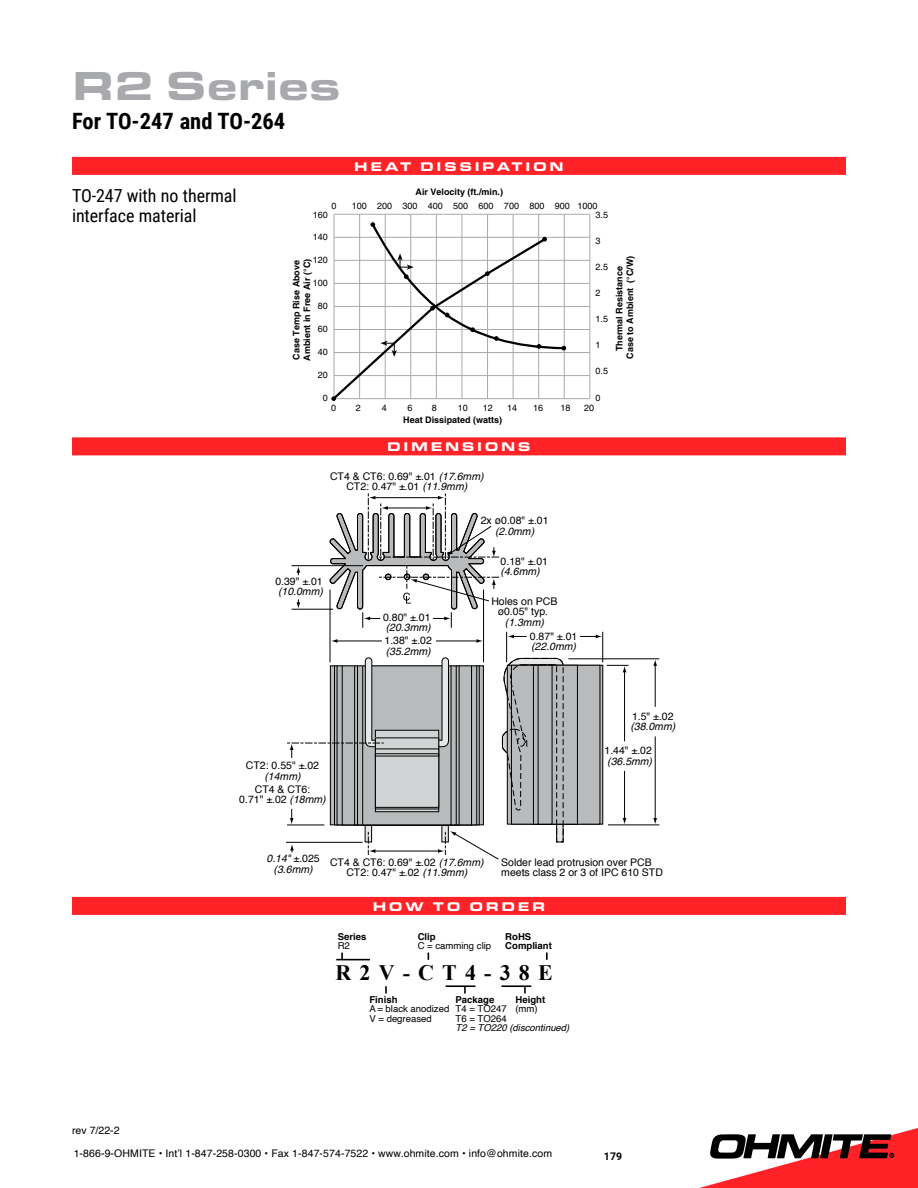
<style>
.page{position:relative;width:918px;height:1188px;background:#fff}
.page>*{position:absolute;margin:0;border:0;box-sizing:border-box;transform-origin:0 0}
.t1{font:900 42px "Eurostile Ext";color:#a7a9ac}
.t2{font:700 22.5px "Roboto Condensed";color:#000}
.t3{font:700 21.9px "Times New Roman";letter-spacing:.37em;color:#000}
.t4{font:18px/19.5px "Roboto Condensed";letter-spacing:-.005em;color:#000}
.t5{font:900 13.05px "Eurostile Ext";letter-spacing:.2em;color:#fff}
.t6{font:10.5px/10.5px "Helvetica";color:#000;text-align:center}
.t7{font:italic 10.5px/10.5px "Helvetica";color:#000;text-align:center}
.t8{font:700 10.5px "Roboto";color:#000}
.t9{font:9.6px/9.6px "Helvetica";color:#000}
.t10{font:700 9.6px/9.6px "Helvetica";color:#000}
.t11{font:italic 9.6px "Helvetica";color:#000}
.t12{font:700 9px/10.8px "Helvetica";color:#000}
.t13{font:9px "Helvetica";color:#000}
.s1{font-style:italic}
.s2{font-style:normal}
</style>
<div class="page">
<svg style="left:699px;top:1128px;width:219px;height:60px"></svg>
<div style="left:72px;top:157px;width:774px;height:18px;background:#ff2227"></div>
<div style="left:72px;top:437px;width:774px;height:18px;background:#ff2227"></div>
<div style="left:72px;top:897px;width:774px;height:18px;background:#ff2227"></div>
<hr style="left:359px;top:214px;width:1px;height:185px;background:#a7a9ac">
<hr style="left:410px;top:214px;width:1px;height:185px;background:#a7a9ac">
<hr style="left:334px;top:214px;width:1px;height:185px;background:#a7a9ac">
<hr style="left:436px;top:214px;width:1px;height:185px;background:#a7a9ac">
<hr style="left:385px;top:214px;width:1px;height:185px;background:#a7a9ac">
<hr style="left:589px;top:214px;width:1px;height:185px;background:#a7a9ac">
<hr style="left:462px;top:214px;width:1px;height:185px;background:#a7a9ac">
<hr style="left:513px;top:214px;width:1px;height:185px;background:#a7a9ac">
<hr style="left:487px;top:214px;width:1px;height:185px;background:#a7a9ac">
<hr style="left:538px;top:214px;width:1px;height:185px;background:#a7a9ac">
<hr style="left:564px;top:214px;width:1px;height:185px;background:#a7a9ac">
<hr style="left:334px;top:237px;width:256px;height:1px;background:#a7a9ac">
<hr style="left:334px;top:375px;width:256px;height:1px;background:#a7a9ac">
<hr style="left:334px;top:398px;width:256px;height:1px;background:#a7a9ac">
<hr style="left:334px;top:214px;width:256px;height:1px;background:#a7a9ac">
<hr style="left:334px;top:283px;width:256px;height:1px;background:#a7a9ac">
<hr style="left:334px;top:329px;width:256px;height:1px;background:#a7a9ac">
<hr style="left:334px;top:260px;width:256px;height:1px;background:#a7a9ac">
<hr style="left:334px;top:306px;width:256px;height:1px;background:#a7a9ac">
<hr style="left:334px;top:352px;width:256px;height:1px;background:#a7a9ac">
<svg style="left:331px;top:222px;width:235px;height:179px"></svg>
<div style="left:507px;top:665px;width:96px;height:159px;border:1px solid #000"></div>
<div style="left:511px;top:665px;width:89px;height:159px;background:#b8babc"></div>
<div style="left:533px;top:665px;width:45px;height:159px;border:1px solid #000"></div>
<hr style="left:330px;top:590px;width:1px;height:72px;background:#000">
<hr style="left:483px;top:590px;width:1px;height:72px;background:#000">
<hr style="left:436px;top:641px;width:42px;height:1px;background:#000">
<svg style="left:477px;top:639px;width:6px;height:4px"></svg>
<hr style="left:336px;top:641px;width:46px;height:1px;background:#000">
<svg style="left:331px;top:639px;width:6px;height:4px"></svg>
<hr style="left:506px;top:632px;width:1px;height:30px;background:#000">
<hr style="left:602px;top:632px;width:1px;height:30px;background:#000">
<svg style="left:580px;top:635px;width:22px;height:3px"></svg>
<svg style="left:508px;top:635px;width:19px;height:3px"></svg>
<hr style="left:608px;top:825px;width:51px;height:1px;background:#000">
<hr style="left:568px;top:658px;width:91px;height:1px;background:#000">
<hr style="left:286px;top:842px;width:77px;height:1px;background:#000">
<hr style="left:655px;top:665px;width:1px;height:42px;background:#000">
<svg style="left:653px;top:659px;width:4px;height:7px"></svg>
<hr style="left:655px;top:736px;width:1px;height:83px;background:#000">
<svg style="left:653px;top:818px;width:4px;height:6px"></svg>
<hr style="left:624px;top:671px;width:1px;height:70px;background:#000">
<svg style="left:607px;top:665px;width:22px;height:7px"></svg>
<hr style="left:624px;top:771px;width:1px;height:48px;background:#000">
<svg style="left:623px;top:818px;width:3px;height:6px"></svg>
<hr style="left:292px;top:609px;width:41px;height:1px;background:#000">
<hr style="left:292px;top:565px;width:71px;height:1px;background:#000">
<svg style="left:296px;top:566px;width:4px;height:9px"></svg>
<svg style="left:296px;top:599px;width:4px;height:10px"></svg>
<svg style="left:287px;top:657px;width:277px;height:203px"></svg>
<svg style="left:329px;top:493px;width:172px;height:135px"></svg>
<svg style="left:341px;top:953px;width:2px;height:6px"></svg>
<hr style="left:337px;top:959px;width:32px;height:1px;background:#000">
<hr style="left:502px;top:985px;width:29px;height:2px;background:#000">
<svg style="left:524px;top:987px;width:2px;height:7px"></svg>
<hr style="left:446px;top:985px;width:29px;height:2px;background:#000">
<svg style="left:464px;top:987px;width:2px;height:7px"></svg>
<svg style="left:385px;top:986px;width:2px;height:8px"></svg>
<svg style="left:546px;top:953px;width:2px;height:7px"></svg>
<h1 class="t1" style="left:72px;top:54px;width:270px">R2 Series</h1>
<h2 class="t2" style="left:72px;top:105px;width:215px">For TO-247 and TO-264</h2>
<p class="t5" style="left:354px;top:157px;width:211px">HEAT DISSIPATION</p>
<h3 class="t4" style="left:72px;top:185px;width:166px">TO-247 with no thermal interface material</h3>
<p class="t12" style="left:416px;top:186px;width:89px">Air Velocity (ft./min.)</p>
<p class="t13" style="left:331px;top:200px;width:7px">0</p>
<p class="t13" style="left:578px;top:200px;width:22px">1000</p>
<p class="t13" style="left:352px;top:200px;width:219px">100 200 300 400 500 600 700 800 900</p>
<p class="t13" style="left:313px;top:209px;width:17px">160</p>
<p class="t13" style="left:313px;top:232px;width:17px">140</p>
<p class="t13" style="left:596px;top:209px;width:14px">3.5</p>
<p class="t13" style="left:596px;top:235px;width:7px">3</p>
<p class="t12" style="left:291px;top:361px;width:103px;rotate:-90deg">Case Temp Rise Above<br>Ambient in Free Air (°C)</p>
<p class="t12" style="left:624px;top:359px;width:105px;rotate:-90deg">Case to Ambient (°C/W)</p>
<p class="t13" style="left:313px;top:255px;width:17px">120</p>
<p class="t13" style="left:596px;top:261px;width:14px">2.5</p>
<p class="t12" style="left:614px;top:351px;width:87px;rotate:-90deg">Thermal Resistance</p>
<p class="t13" style="left:313px;top:278px;width:17px">100</p>
<p class="t13" style="left:596px;top:288px;width:7px">2</p>
<p class="t13" style="left:318px;top:301px;width:12px">80</p>
<p class="t13" style="left:596px;top:314px;width:14px">1.5</p>
<p class="t13" style="left:318px;top:324px;width:12px">60</p>
<p class="t13" style="left:596px;top:340px;width:7px">1</p>
<p class="t13" style="left:318px;top:346px;width:12px">40</p>
<p class="t13" style="left:318px;top:369px;width:12px">20</p>
<p class="t13" style="left:596px;top:366px;width:14px">0.5</p>
<p class="t13" style="left:596px;top:392px;width:7px">0</p>
<p class="t13" style="left:323px;top:392px;width:7px">0</p>
<p class="t13" style="left:331px;top:403px;width:7px">0</p>
<p class="t13" style="left:356px;top:403px;width:7px">2</p>
<p class="t13" style="left:382px;top:403px;width:7px">4</p>
<p class="t13" style="left:407px;top:403px;width:7px">6</p>
<p class="t13" style="left:432px;top:403px;width:7px">8</p>
<p class="t13" style="left:458px;top:403px;width:12px">10</p>
<p class="t13" style="left:483px;top:403px;width:12px">12</p>
<p class="t13" style="left:507px;top:403px;width:12px">14</p>
<p class="t13" style="left:533px;top:403px;width:12px">16</p>
<p class="t13" style="left:561px;top:403px;width:12px">18</p>
<p class="t12" style="left:403px;top:415px;width:101px">Heat Dissipated (watts)</p>
<p class="t5" style="left:387px;top:437px;width:145px">DIMENSIONS</p>
<p class="t6" style="left:330px;top:471px;width:155px">CT4 &amp; CT6: 0.69" ±.01 <span class="s1">(17.6mm)<br></span>CT2: 0.47" ±.01 <span class="s1">(11.9mm)</span></p>
<p class="t13" style="left:584px;top:403px;width:12px">20</p>
<p class="t6" style="left:275px;top:576px;width:49px">0.39" ±.01</p>
<p class="t7" style="left:278px;top:586px;width:46px">(10.0mm)</p>
<p class="t6" style="left:383px;top:612px;width:49px">0.80" ±.01</p>
<p class="t7" style="left:386px;top:622px;width:46px">(20.3mm)</p>
<p class="t6" style="left:385px;top:636px;width:49px">1.38" ±.02</p>
<p class="t7" style="left:386px;top:646px;width:46px">(35.2mm)</p>
<p class="t6" style="left:481px;top:516px;width:69px">2x ø0.08" ±.01</p>
<p class="t7" style="left:495px;top:526px;width:41px">(2.0mm)</p>
<p class="t6" style="left:501px;top:556px;width:49px">0.18" ±.01</p>
<p class="t7" style="left:501px;top:566px;width:41px">(4.6mm)</p>
<p class="t6" style="left:491px;top:596px;width:67px">Holes on PCB ø0.05" typ.</p>
<p class="t7" style="left:505px;top:617px;width:41px">(1.3mm)</p>
<p class="t6" style="left:530px;top:631px;width:49px">0.87" ±.01</p>
<p class="t7" style="left:531px;top:641px;width:46px">(22.0mm)</p>
<p class="t6" style="left:632px;top:711px;width:43px">1.5" ±.02</p>
<p class="t7" style="left:630px;top:721px;width:46px">(38.0mm)</p>
<p class="t6" style="left:246px;top:761px;width:75px">CT2: 0.55" ±.02</p>
<p class="t7" style="left:264px;top:771px;width:38px">(14mm)</p>
<p class="t6" style="left:239px;top:784px;width:88px">CT4 &amp; CT6:<br>0.71" ±.02 <span class="s1">(18mm)</span></p>
<p class="t6" style="left:605px;top:746px;width:49px">1.44" ±.02</p>
<p class="t7" style="left:607px;top:756px;width:46px">(36.5mm)</p>
<p class="t6" style="left:72px;top:1125px;width:49px">rev 7/22-2</p>
<p class="t7" style="left:267px;top:853px;width:55px">0.14" <span class="s2">±.025 </span>(3.6mm)</p>
<p class="t6" style="left:330px;top:857px;width:155px">CT4 &amp; CT6: 0.69" ±.02 <span class="s1">(17.6mm)<br></span>CT2: 0.47" ±.02 <span class="s1">(11.9mm)</span></p>
<p class="t6" style="left:501px;top:857px;width:163px;text-align:left">Solder lead protrusion over PCB meets class 2 or 3 of IPC 610 STD</p>
<p class="t5" style="left:373px;top:897px;width:174px">HOW TO ORDER</p>
<p class="t10" style="left:338px;top:932px;width:30px">Series</p>
<p class="t9" style="left:338px;top:941px;width:14px">R2</p>
<p class="t10" style="left:418px;top:932px;width:20px">Clip</p>
<p class="t9" style="left:418px;top:941px;width:75px">C = camming clip</p>
<p class="t10" style="left:505px;top:932px;width:48px">RoHS<br>Compliant</p>
<h3 class="t3" style="left:336px;top:960px;width:219px">R2V-CT4-38E</h3>
<p class="t10" style="left:369px;top:995px;width:30px">Finish</p>
<p class="t9" style="left:369px;top:1004px;width:81px">A = black anodized<br>V = degreased</p>
<p class="t10" style="left:515px;top:995px;width:31px">Height</p>
<p class="t9" style="left:515px;top:1004px;width:24px">(mm)</p>
<p class="t10" style="left:456px;top:995px;width:40px">Package</p>
<p class="t9" style="left:456px;top:1004px;width:53px">T4 = TO247<br>T6 = TO264</p>
<p class="t11" style="left:456px;top:1021px;width:115px">T2 = TO220 (discontinued)</p>
<p class="t6" style="left:74px;top:1148px;width:480px">1-866-9-OHMITE • Int’l 1-847-258-0300 • Fax 1-847-574-7522 • www.ohmite.com • info@ohmite.com</p>
<p class="t8" style="left:604px;top:1149px;width:20px">179</p>
</div>
